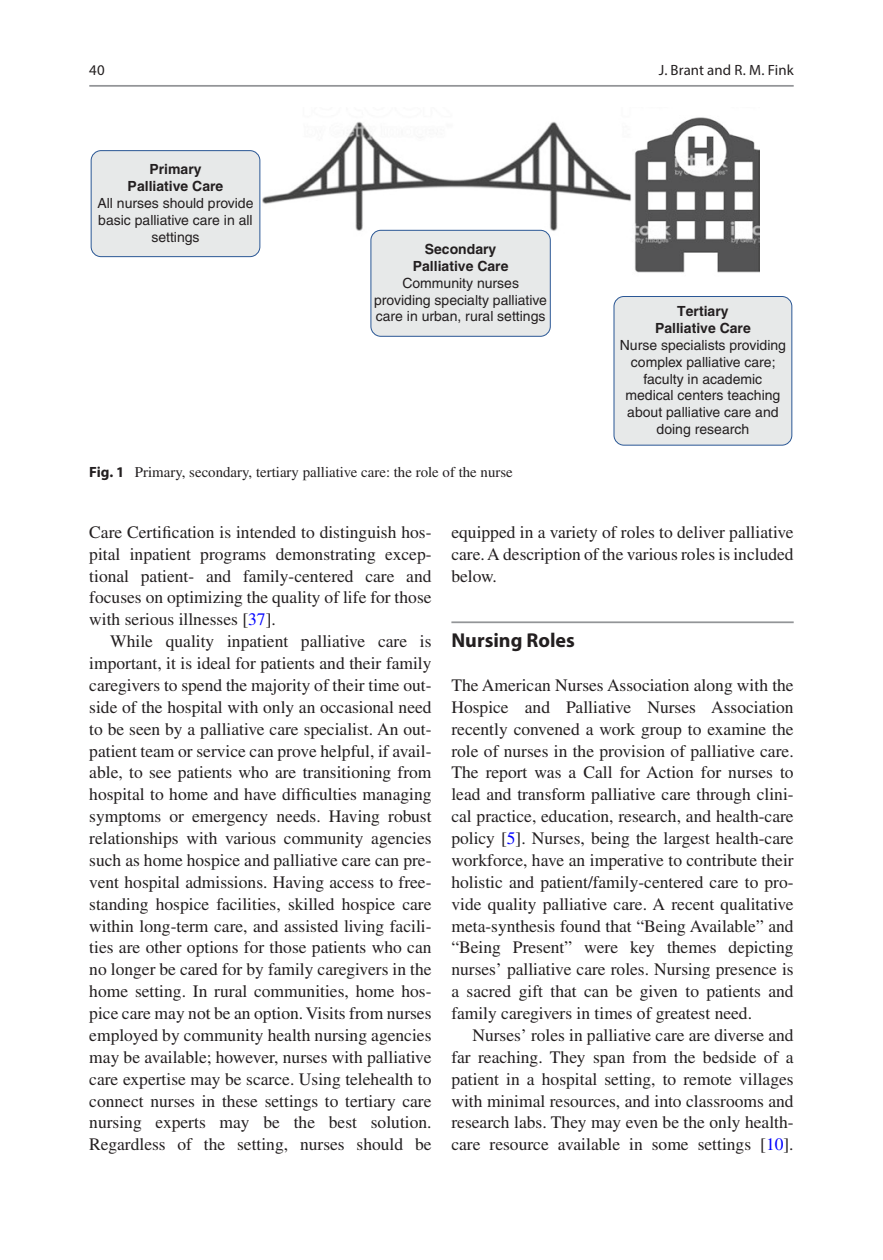
<style>
.page{position:relative;width:883px;height:1260px;background:#fff}
.page>*{position:absolute;margin:0;border:0;box-sizing:border-box;transform-origin:0 0}
.t1{font:700 20.12px "Lfvdfs Myriad Pro";color:#231f20}
.t2{font:17.5px/21.9px "Kdvbsm Times LT Std";color:#231f20;text-align:justify}
.t3{font:14.88px "Kdvbsm Times LT Std";color:#231f20}
.t4{font:14.88px "Gvgmdv Myriad Pro";letter-spacing:.005em;color:#231f20}
.t5{font:14.88px "Mpdrpc Myriad Pro";color:#231f20}
.t6{font:14px/16.8px "Rwtxkb Helvetica";color:#231f20;text-align:center}
.t7{font:700 14px/16.8px "Sxcmdm Helvetica";color:#231f20;text-align:center}
.s1{font-family:"Lfvdfs Myriad Pro";font-weight:700}
.s2{color:#00f}
</style>
<div class="page">
<hr style="left:451px;top:621px;width:343px;height:2px;background:#939598">
<img style="left:263px;top:117px;width:496px;height:156px">
<div style="left:91px;top:151px;width:169px;height:106px;background:#e7e9e9;border-radius:10px"></div>
<div style="left:91px;top:150px;width:169px;height:107px;border:1px solid #2a5795;border-radius:10px"></div>
<div style="left:371px;top:230px;width:179px;height:106px;background:#e7e9e9;border-radius:10px"></div>
<div style="left:370px;top:230px;width:181px;height:107px;border:1px solid #2a5795;border-radius:10px"></div>
<div style="left:614px;top:297px;width:178px;height:148px;background:#e7e9e9;border-radius:10px"></div>
<div style="left:614px;top:296px;width:178px;height:150px;border:1px solid #2a5795;border-radius:10px"></div>
<hr style="left:89px;top:85px;width:705px;height:2px;background:#939598">
<p class="t5" style="left:89px;top:61px;width:17px">40</p>
<p class="t7" style="left:128px;top:161px;width:97px">Primary<br>Palliative Care</p>
<p class="t6" style="left:98px;top:195px;width:158px">All nurses should provide basic palliative care in all settings</p>
<p class="t7" style="left:413px;top:241px;width:97px">Secondary<br>Palliative Care</p>
<p class="t6" style="left:374px;top:274px;width:174px">Community nurses providing specialty palliative care in urban, rural settings</p>
<p class="t3" style="left:89px;top:464px;width:425px"><span class="s1">Fig. 1</span> Primary, secondary, tertiary palliative care: the role of the nurse</p>
<p class="t4" style="left:659px;top:61px;width:136px">J. Brant and R. M. Fink</p>
<p class="t7" style="left:655px;top:303px;width:97px">Tertiary<br>Palliative Care</p>
<p class="t6" style="left:620px;top:337px;width:168px">Nurse specialists providing complex palliative care; faculty in academic medical centers teaching about palliative care and doing research</p>
<p class="t2" style="left:89px;top:521px;width:344px">Care Certification is intended to distinguish hos&shy;pital inpatient programs demonstrating excep&shy;tional patient- and family-centered care and focuses on optimizing the quality of life for those with serious illnesses [<span class="s2">37</span>].</p>
<p class="t2" style="left:89px;top:630px;width:344px;text-indent:21px">While quality inpatient palliative care is important, it is ideal for patients and their family caregivers to spend the majority of their time out&shy;side of the hospital with only an occasional need to be seen by a palliative care specialist. An out&shy;patient team or service can prove helpful, if avail&shy;able, to see patients who are transitioning from hospital to home and have difficulties managing symptoms or emergency needs. Having robust relationships with various community agencies such as home hospice and palliative care can pre&shy;vent hospital admissions. Having access to free&shy;standing hospice facilities, skilled hospice care within long-term care, and assisted living facili&shy;ties are other options for those patients who can no longer be cared for by family caregivers in the home setting. In rural communities, home hos&shy;pice care may not be an option. Visits from nurses employed by community health nursing agencies may be available; however, nurses with palliative care expertise may be scarce. Using telehealth to connect nurses in these settings to tertiary care nursing experts may be the best solution.<br>Regardless of the setting, nurses should be</p>
<p class="t2" style="left:451px;top:521px;width:344px">equipped in a variety of roles to deliver palliative care. A description of the various roles is included below.</p>
<p class="t1" style="left:451px;top:627px;width:125px">Nursing Roles</p>
<p class="t2" style="left:451px;top:674px;width:344px">The American Nurses Association along with the Hospice and Palliative Nurses Association recently convened a work group to examine the role of nurses in the provision of palliative care.<br>The report was a Call for Action for nurses to lead and transform palliative care through clini&shy;cal practice, education, research, and health-care policy [<span class="s2">5</span>]. Nurses, being the largest health-care workforce, have an imperative to contribute their holistic and patient/family-centered care to pro&shy;vide quality palliative care. A recent qualitative meta-synthesis found that “Being Available” and “Being Present” were key themes depicting nurses’ palliative care roles. Nursing presence is a sacred gift that can be given to patients and family caregivers in times of greatest need.</p>
<p class="t2" style="left:451px;top:1024px;width:344px;text-indent:21px">Nurses’ roles in palliative care are diverse and far reaching. They span from the bedside of a patient in a hospital setting, to remote villages with minimal resources, and into classrooms and research labs. They may even be the only health&shy;care resource available in some settings [<span class="s2">10</span>].</p>
</div>
